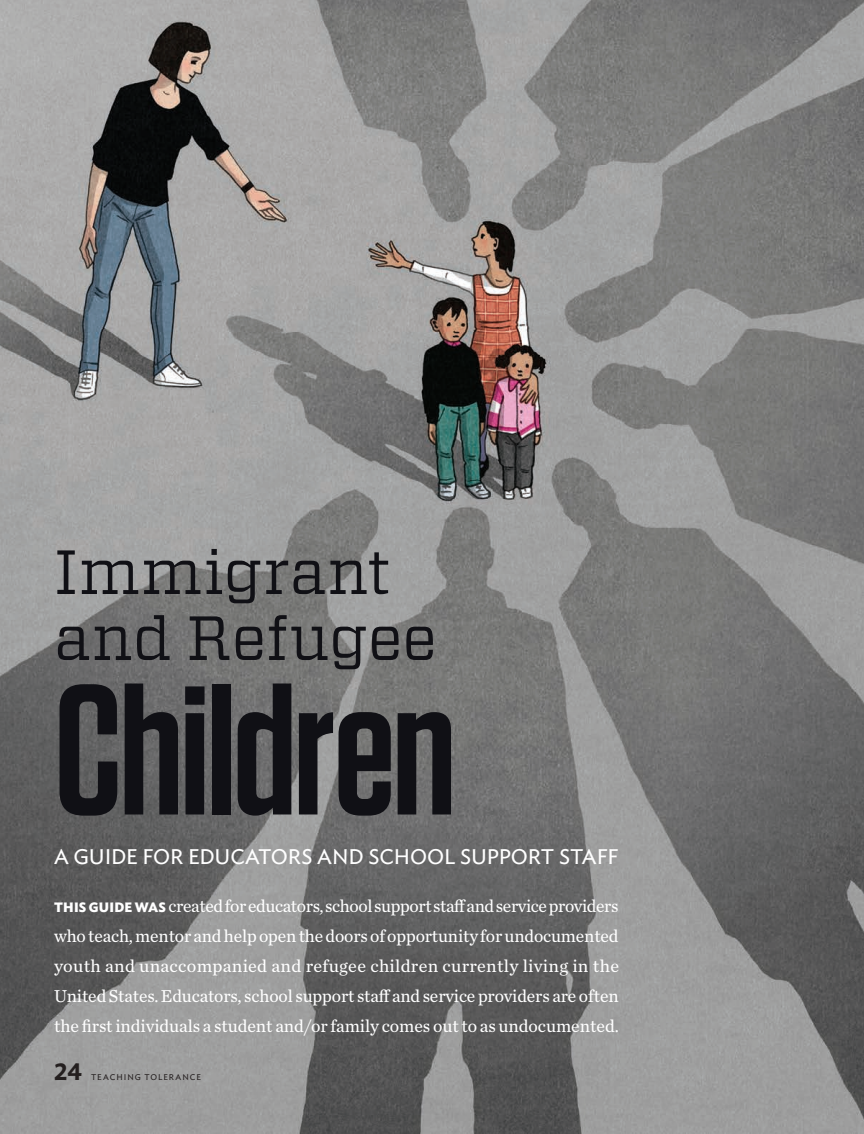
<style>
.page{position:relative;width:864px;height:1134px;background:#fff}
.page>*{position:absolute;margin:0;border:0;box-sizing:border-box;transform-origin:0 0}
.t1{font:600 184.5px "Tungsten";letter-spacing:-.02em;color:#101015}
.t2{font:62.25px/66px "Vitesse";letter-spacing:.01em;color:#101015}
.t3{font:600 24px "Ideal Sans";color:#241f1f}
.t4{font:21px "Ideal Sans";letter-spacing:-.005em;color:#fff}
.t5{font:18px/30px "Chronicle Text G2";letter-spacing:-.005em;color:#fff;text-align:justify}
.t6{font:8.25px "Ideal Sans";letter-spacing:.125em;color:#241f1f}
.s1{font-family:"Ideal Sans";font-weight:700;font-size:13.5px}
</style>
<div class="page">
<img style="left:0;top:0;width:864px;height:1134px">
<h2 class="t2" style="left:54px;top:538px;width:385px">Immigrant and Refugee</h2>
<h1 class="t1" style="left:54px;top:653px;width:404px">Children</h1>
<p class="t4" style="left:54px;top:841px;width:566px">A GUIDE FOR EDUCATORS AND SCHOOL SUPPORT STAFF</p>
<p class="t5" style="left:54px;top:890px;width:567px"><span class="s1">THIS GUIDE WAS</span> created for educators, school support staff and service providers who teach, mentor and help open the doors of opportunity for undocumented youth and unaccompanied and refugee children currently living in the United States. Educators, school support staff and service providers are often the first individuals a student and/or family comes out to as undocumented.</p>
<h3 class="t3" style="left:54px;top:1053px;width:29px">24</h3>
<p class="t6" style="left:91px;top:1071px;width:112px">TEACHING TOLERANCE</p>
</div>
